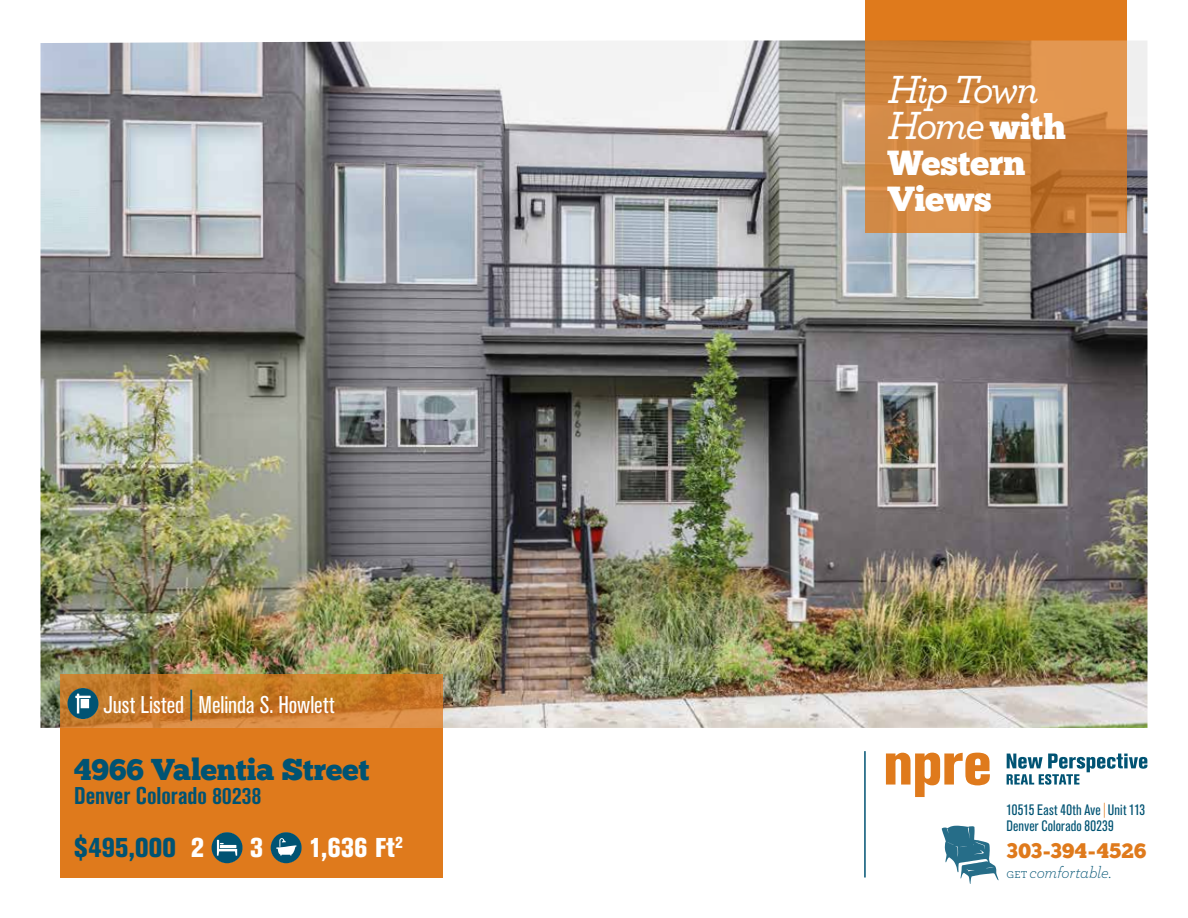
<style>
.page{position:relative;width:1188px;height:918px;background:#fff}
.page>*{position:absolute;margin:0;border:0;box-sizing:border-box;transform-origin:0 0}
.t1{font:italic 500 41.25px/36px "Archer";letter-spacing:-.065em;color:#fff}
.t2{font:34.65px/36px "Chunk Five Ex";letter-spacing:-.005em;color:#fff}
.t3{font:30px "Chunk Five Ex";letter-spacing:-.005em;color:#005373}
.t4{font:800 condensed 27px "Akzidenz Grotesk BE";letter-spacing:.005em;color:#005373}
.t5{font:800 condensed 27px "Akzidenz Grotesk BE";color:#fff}
.t6{font:condensed 24px "Akzidenz Grotesk BE";letter-spacing:.005em;color:#fff}
.t7{font:700 condensed 24px "Akzidenz Grotesk BE";letter-spacing:.005em;color:#005373}
.t8{font:21px "Chunk Five Ex";letter-spacing:.015em;color:#df7a1c}
.t9{font:italic 300 16.5px "Archer";letter-spacing:-.015em;color:#005373}
.t10{font:condensed 15px/16.5px "Akzidenz Grotesk BE";letter-spacing:.015em;color:#005373}
.s1{font-size:31.2px;color:#005373}
.s2{color:#fff}
.s3{font-family:"Chunk Five Ex";font-weight:400;font-style:normal;font-size:34.65px}
.s4{font-weight:300;color:#df7a1c}
.s5{font-weight:400;font-style:normal;font-size:10.5px}
</style>
<div class="page">
<div style="left:866px;top:0;width:261px;height:40px;background:#df7a1c"></div>
<img style="left:40px;top:40px;width:1108px;height:688px">
<svg style="left:866px;top:40px;width:261px;height:193px;background:#d0853f"></svg>
<div style="left:61px;top:728px;width:382px;height:150px;background:#df7a1c"></div>
<svg style="left:212px;top:832px;width:31px;height:31px"></svg>
<svg style="left:271px;top:832px;width:31px;height:31px"></svg>
<svg style="left:61px;top:674px;width:382px;height:54px;background:#c97d2d"></svg>
<svg style="left:68px;top:688px;width:30px;height:31px"></svg>
<hr style="left:864px;top:751px;width:2px;height:127px;background:#005373">
<svg style="left:886px;top:753px;width:104px;height:44px"></svg>
<svg style="left:1007px;top:754px;width:140px;height:31px"></svg>
<svg style="left:942px;top:826px;width:57px;height:58px"></svg>
<h3 class="t6" style="left:103px;top:691px;width:233px">Just Listed <span class="s1">|</span> Melinda S. Howlett</h3>
<h3 class="t3" style="left:74px;top:747px;width:297px">4966 Valentia Street</h3>
<h3 class="t7" style="left:74px;top:782px;width:188px">Denver Colorado 80238</h3>
<h3 class="t4" style="left:74px;top:832px;width:132px">$495,000 <span class="s2">2</span></h3>
<h3 class="t5" style="left:250px;top:832px;width:15px">3</h3>
<h3 class="t5" style="left:309px;top:832px;width:96px">1,636 Ft<sup>2</sup></h3>
<h1 class="t1" style="left:888px;top:68px;width:179px">Hip Town<br>Home <span class="s3">with</span></h1>
<h2 class="t2" style="left:888px;top:144px;width:139px">Western<br>Views</h2>
<p class="t10" style="left:1007px;top:801px;width:140px">10515 East 40th Ave <span class="s4">|</span> Unit 113<br>Denver Colorado 80239</p>
<h3 class="t8" style="left:1007px;top:834px;width:141px">303-394-4526</h3>
<p class="t9" style="left:1007px;top:861px;width:106px"><span class="s5">GET</span> comfortable.</p>
</div>
